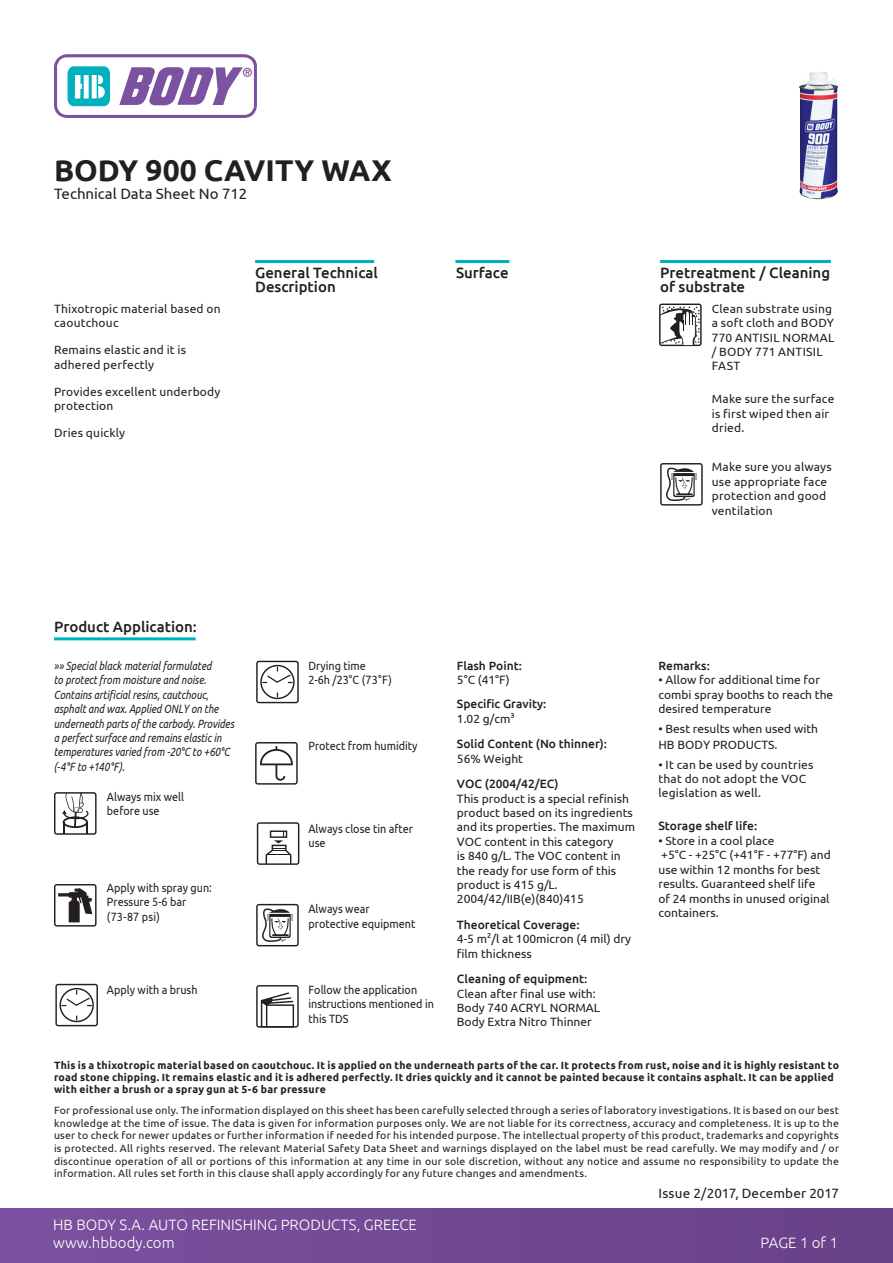
<style>
.page{position:relative;width:893px;height:1263px;background:#fff}
.page>*{position:absolute;margin:0;border:0;box-sizing:border-box;transform-origin:0 0}
.t1{font:700 30px "Ubuntu";color:#231f20}
.t2{font:500 15px/13.5px "Ubuntu";color:#231f20}
.t3{font:300 15px/18px "Ubuntu";color:#fff}
.t4{font:15px "Ubuntu";color:#231f20}
.t5{font:13.5px "Ubuntu";letter-spacing:.01em;color:#231f20}
.t6{font:12px/14.4px "Ubuntu";color:#231f20}
.t7{font:italic 12px/14.4px "Ubuntu";color:#231f20;scale:.82 1}
.t8{font:12px/14.4px "Ubuntu";color:#231f20;scale:.9 1}
.t9{font:500 12px "Ubuntu";color:#231f20}
.t10{font:12px/14.4px "Ubuntu";letter-spacing:.02em;color:#231f20}
.t11{font:10.5px/12.6px "Ubuntu";letter-spacing:.02em;color:#231f20;text-align:justify}
.t12{font:700 10.5px/12px "Ubuntu";letter-spacing:.025em;color:#231f20}
</style>
<div class="page">
<div style="left:0;top:1209px;width:893px;height:54px;background:linear-gradient(to right,#7c51a0,#674187)"></div>
<svg style="left:54px;top:54px;width:203px;height:64px"></svg>
<hr style="left:54px;top:637px;width:142px;height:3px;background:#00b0be">
<svg style="left:659px;top:304px;width:43px;height:42px"></svg>
<svg style="left:660px;top:463px;width:43px;height:43px"></svg>
<hr style="left:255px;top:260px;width:119px;height:3px;background:#00b0be">
<hr style="left:455px;top:260px;width:54px;height:3px;background:#00b0be">
<hr style="left:660px;top:260px;width:171px;height:3px;background:#00b0be">
<svg style="left:55px;top:984px;width:43px;height:42px"></svg>
<svg style="left:256px;top:904px;width:43px;height:42px"></svg>
<svg style="left:256px;top:985px;width:43px;height:42px"></svg>
<svg style="left:54px;top:884px;width:43px;height:42px"></svg>
<svg style="left:54px;top:792px;width:43px;height:43px"></svg>
<svg style="left:255px;top:742px;width:43px;height:43px"></svg>
<svg style="left:257px;top:822px;width:42px;height:43px"></svg>
<svg style="left:256px;top:661px;width:43px;height:42px"></svg>
<img style="left:799px;top:72px;width:39px;height:127px">
<h1 class="t1" style="left:54px;top:152px;width:339px">BODY 900 CAVITY WAX</h1>
<p class="t4" style="left:54px;top:185px;width:195px">Technical Data Sheet No 712</p>
<p class="t6" style="left:54px;top:301px;width:168px">Thixotropic material based on caoutchouc</p>
<p class="t6" style="left:54px;top:342px;width:134px">Remains elastic and it is adhered perfectly</p>
<p class="t6" style="left:54px;top:384px;width:168px">Provides excellent underbody protection</p>
<p class="t6" style="left:54px;top:425px;width:73px">Dries quickly</p>
<p class="t2" style="left:255px;top:265px;width:124px">General Technical<br>Description</p>
<p class="t2" style="left:456px;top:265px;width:54px">Surface</p>
<p class="t2" style="left:660px;top:265px;width:172px">Pretreatment / Cleaning of substrate</p>
<p class="t10" style="left:712px;top:301px;width:124px">Clean substrate using a soft cloth and BODY<br>770 ANTISIL NORMAL / BODY 771 ANTISIL<br>FAST</p>
<p class="t6" style="left:712px;top:392px;width:124px">Make sure the surface is first wiped then air dried.</p>
<p class="t6" style="left:712px;top:459px;width:122px">Make sure you always use appropriate face protection and good ventilation</p>
<p class="t2" style="left:54px;top:619px;width:144px">Product Application:</p>
<p class="t7" style="left:54px;top:658px;width:221px">»» Special black material formulated<br>to protect from moisture and noise.<br>Contains artificial resins, cautchouc, asphalt and wax. Applied ONLY on the underneath parts of the carbody. Provides a perfect surface and remains elastic in temperatures varied from -20°C to +60°C (-4°F to +140°F).</p>
<p class="t8" style="left:107px;top:789px;width:87px">Always mix well before use</p>
<p class="t8" style="left:107px;top:880px;width:118px">Apply with spray gun:<br>Pressure 5-6 bar (73-87 psi)</p>
<p class="t8" style="left:107px;top:982px;width:102px">Apply with a brush</p>
<p class="t8" style="left:308px;top:658px;width:94px">Drying time<br>2-6h /23°C (73°F)</p>
<p class="t8" style="left:308px;top:738px;width:123px">Protect from humidity</p>
<p class="t8" style="left:308px;top:821px;width:118px">Always close tin after use</p>
<p class="t8" style="left:308px;top:901px;width:120px">Always wear protective equipment</p>
<p class="t8" style="left:308px;top:982px;width:141px">Follow the application instructions mentioned in this TDS</p>
<p class="t9" style="left:457px;top:658px;width:67px">Flash Point:</p>
<p class="t6" style="left:457px;top:672px;width:54px">5°C (41°F)</p>
<p class="t9" style="left:457px;top:696px;width:91px">Specific Gravity:</p>
<p class="t6" style="left:457px;top:711px;width:59px">1.02 g/cm3</p>
<p class="t9" style="left:457px;top:736px;width:152px">Solid Content (No thinner):</p>
<p class="t6" style="left:457px;top:751px;width:68px">56% Weight</p>
<p class="t9" style="left:457px;top:776px;width:103px">VOC (2004/42/EC)</p>
<p class="t6" style="left:457px;top:791px;width:180px">This product is a special refinish product based on its ingredients and its properties. The maximum<br>VOC content in this category<br>is 840 g/L. The VOC content in the ready for use form of this product is 415 g/L.<br>2004/42/IIB(e)(840)415</p>
<p class="t9" style="left:457px;top:917px;width:124px">Theoretical Coverage:</p>
<p class="t6" style="left:457px;top:931px;width:176px">4-5 m2/l at 100micron (4 mil) dry film thickness</p>
<p class="t9" style="left:457px;top:971px;width:132px">Cleaning of equipment:</p>
<p class="t6" style="left:457px;top:986px;width:145px">Clean after final use with:<br>Body 740 ACRYL NORMAL<br>Body Extra Nitro Thinner</p>
<p class="t9" style="left:658px;top:658px;width:53px">Remarks:</p>
<p class="t6" style="left:658px;top:672px;width:176px">• Allow for additional time for combi spray booths to reach the desired temperature</p>
<p class="t6" style="left:658px;top:720px;width:161px;line-height:16.5px">• Best results when used with<br>HB BODY PRODUCTS.</p>
<p class="t6" style="left:658px;top:757px;width:157px">• It can be used by countries that do not adopt the VOC legislation as well.</p>
<p class="t9" style="left:658px;top:819px;width:100px">Storage shelf life:</p>
<p class="t6" style="left:658px;top:833px;width:174px">• Store in a cool place<br>+5°C - +25°C (+41°F - +77°F) and use within 12 months for best results. Guaranteed shelf life<br>of 24 months in unused original containers.</p>
<p class="t12" style="left:54px;top:1059px;width:786px">This is a thixotropic material based on caoutchouc. It is applied on the underneath parts of the car. It protects from rust, noise and it is highly resistant to road stone chipping. It remains elastic and it is adhered perfectly. It dries quickly and it cannot be painted because it contains asphalt. It can be applied with either a brush or a spray gun at 5-6 bar pressure</p>
<p class="t11" style="left:54px;top:1104px;width:786px">For professional use only. The information displayed on this sheet has been carefully selected through a series of laboratory investigations. It is based on our best knowledge at the time of issue. The data is given for information purposes only. We are not liable for its correctness, accuracy and completeness. It is up to the user to check for newer updates or further information if needed for his intended purpose. The intellectual property of this product, trademarks and copyrights is protected. All rights reserved. The relevant Material Safety Data Sheet and warnings displayed on the label must be read carefully. We may modify and / or discontinue operation of all or portions of this information at any time in our sole discretion, without any notice and assume no responsibility to update the information. All rules set forth in this clause shall apply accordingly for any future changes and amendments.</p>
<p class="t5" style="left:658px;top:1185px;width:182px">Issue 2/2017, December 2017</p>
<p class="t3" style="left:53px;top:1215px;width:365px">HB BODY S.A. AUTO REFINISHING PRODUCTS, GREECE www.hbbody.com</p>
<p class="t3" style="left:761px;top:1233px;width:79px">PAGE 1 of 1</p>
</div>
